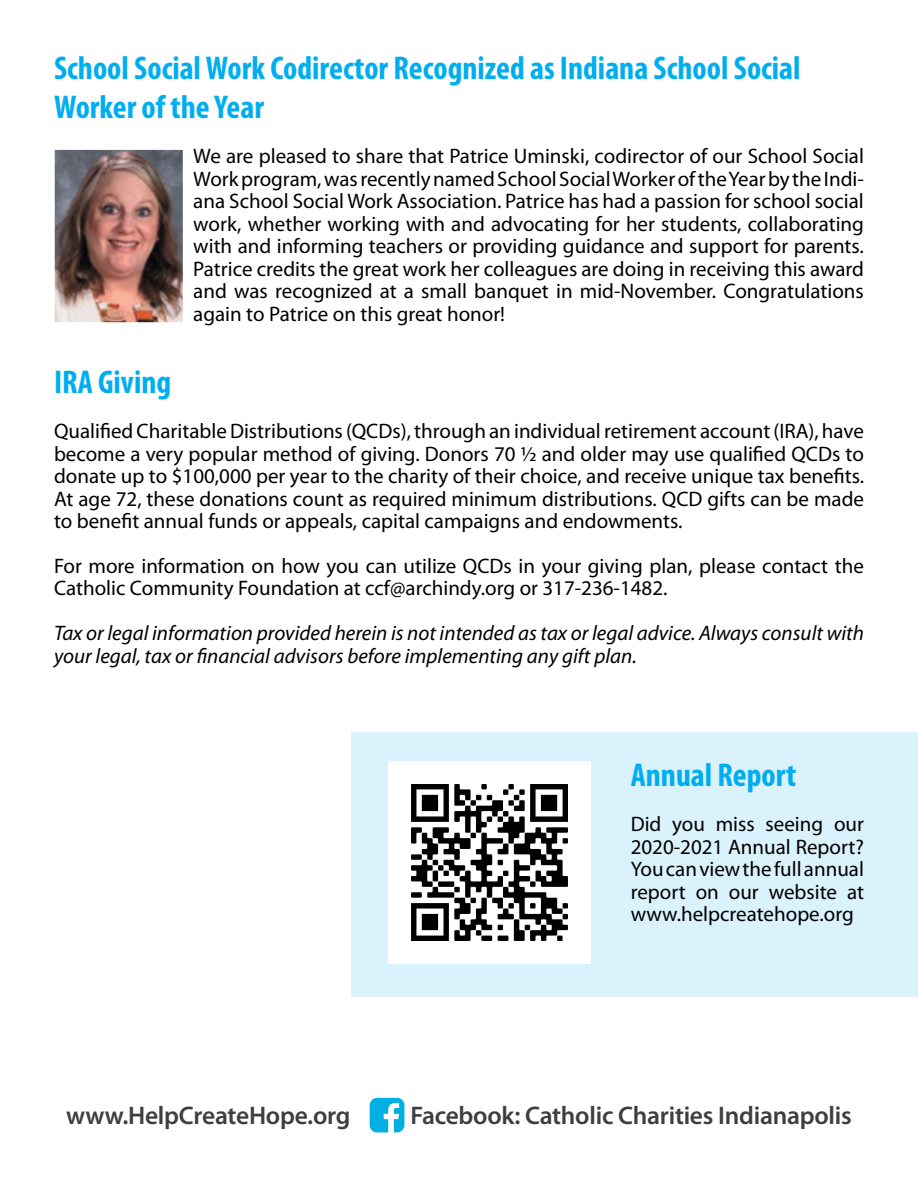
<style>
.page{position:relative;width:918px;height:1188px;background:#fff}
.page>*{position:absolute;margin:0;border:0;box-sizing:border-box;transform-origin:0 0}
.t1{font:700 condensed 33px/39.6px "Myriad Pro";color:#00aeef}
.t2{font:600 25.5px "Myriad Pro";letter-spacing:-.01em;color:#3c3e3f}
.t3{font:21px/22.5px "Myriad Pro";color:#000;text-align:justify}
.t4{font:italic 21px/22.5px "Myriad Pro";color:#000}
</style>
<div class="page">
<div style="left:351px;top:732px;width:567px;height:265px;background:#d9f2fc"></div>
<img style="left:388px;top:761px;width:203px;height:203px">
<img style="left:369px;top:1097px;width:36px;height:36px">
<img style="left:55px;top:150px;width:127px;height:172px">
<h1 class="t1" style="left:54px;top:47px;width:748px">School Social Work Codirector Recognized as Indiana School Social<br>Worker of the Year</h1>
<p class="t3" style="left:193px;top:145px;width:672px">We are pleased to share that Patrice Uminski, codirector of our School Social Work program, was recently named School Social Worker of the Year by the Indi&shy;ana School Social Work Association. Patrice has had a passion for school social work, whether working with and advocating for her students, collaborating with and informing teachers or providing guidance and support for parents.<br>Patrice credits the great work her colleagues are doing in receiving this award and was recognized at a small banquet in mid-November. Congratulations again to Patrice on this great honor!</p>
<h1 class="t1" style="left:54px;top:362px;width:119px">IRA Giving</h1>
<p class="t3" style="left:54px;top:419px;width:812px">Qualified Charitable Distributions (QCDs), through an individual retirement account (IRA), have become a very popular method of giving. Donors 70 ½ and older may use qualified QCDs to donate up to $100,000 per year to the charity of their choice, and receive unique tax benefits.<br>At age 72, these donations count as required minimum distributions. QCD gifts can be made to benefit annual funds or appeals, capital campaigns and endowments.</p>
<p class="t3" style="left:54px;top:554px;width:811px">For more information on how you can utilize QCDs in your giving plan, please contact the<br>Catholic Community Foundation at ccf@archindy.org or 317-236-1482.</p>
<p class="t4" style="left:54px;top:622px;width:812px">Tax or legal information provided herein is not intended as tax or legal advice. Always consult with your legal, tax or financial advisors before implementing any gift plan.</p>
<h1 class="t1" style="left:631px;top:755px;width:167px">Annual Report</h1>
<p class="t3" style="left:631px;top:813px;width:235px">Did you miss seeing our 2020-2021 Annual Report?<br>You can view the full annual report on our website at www.helpcreatehope.org</p>
<p class="t2" style="left:66px;top:1099px;width:286px">www.HelpCreateHope.org</p>
<p class="t2" style="left:410px;top:1099px;width:443px">Facebook: Catholic Charities Indianapolis</p>
</div>
